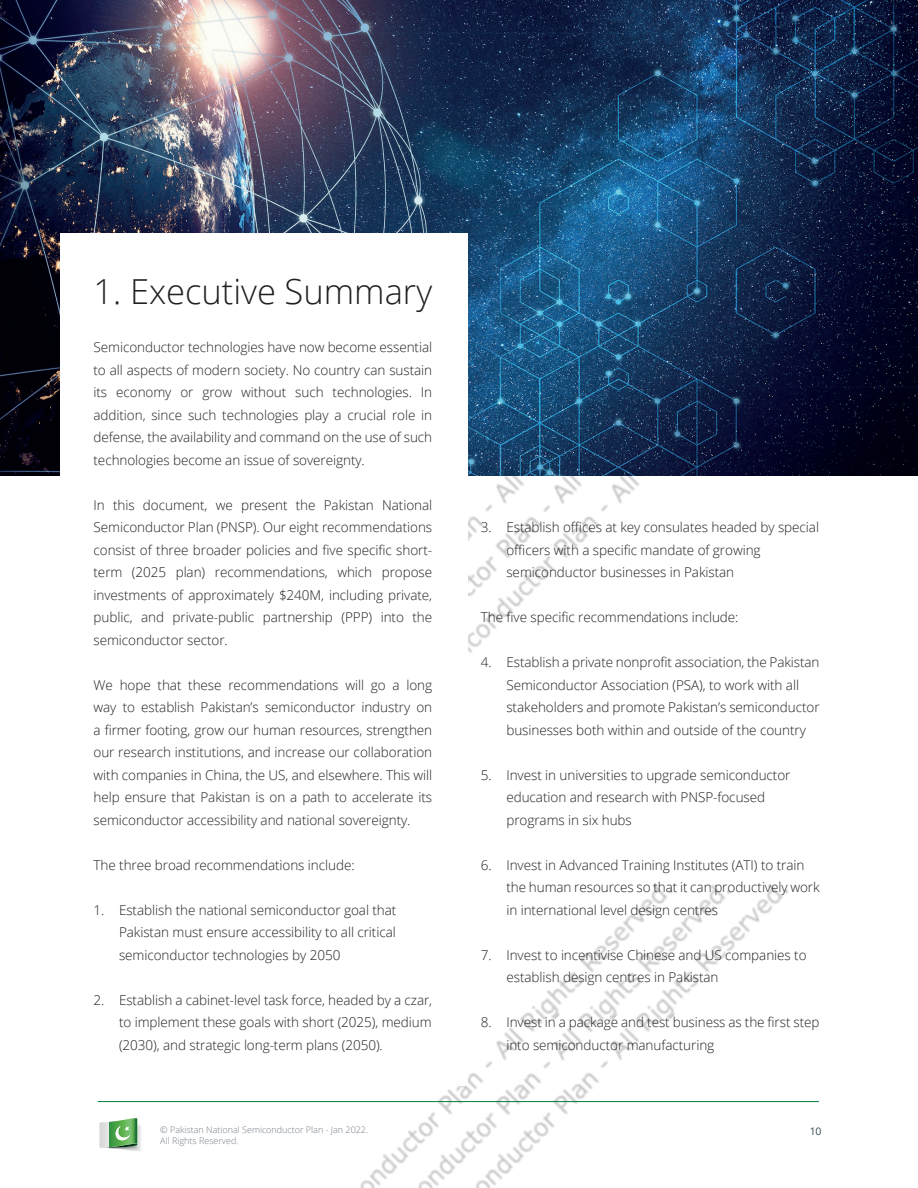
<style>
.page{position:relative;width:918px;height:1188px;background:#fff}
.page>*{position:absolute;margin:0;border:0;box-sizing:border-box;transform-origin:0 0}
.t1{font:300 34.5px "Open Sans";color:#231f20}
.t2{font:300 13.5px/22.5px "Open Sans";letter-spacing:-.005em;color:#231f20}
.t3{font:10.5px "Open Sans";color:#384b55}
.t4{font:300 9px "Open Sans";color:#757d87}
</style>
<div class="page">
<img style="left:238px;top:476px;width:557px;height:712px">
<svg style="left:99px;top:1118px;width:42px;height:33px"></svg>
<hr style="left:98px;top:1101px;width:721px;height:1px;background:#007c3b">
<img style="left:0;top:0;width:918px;height:476px">
<div style="left:60px;top:234px;width:408px;height:852px;background:#fff"></div>
<h1 class="t1" style="left:94px;top:268px;width:340px">1. Executive Summary</h1>
<p class="t2" style="left:94px;top:336px;width:340px;text-align:justify">Semiconductor technologies have now become essential to all aspects of modern society. No country can sustain its economy or grow without such technologies. In addition, since such technologies play a crucial role in defense, the availability and command on the use of such technologies become an issue of sovereignty.</p>
<p class="t2" style="left:94px;top:493px;width:340px;text-align:justify">In this document, we present the Pakistan National Semiconductor Plan (PNSP). Our eight recommendations consist of three broader policies and five specific short&shy;term (2025 plan) recommendations, which propose investments of approximately $240M, including private, public, and private-public partnership (PPP) into the semiconductor sector.</p>
<p class="t2" style="left:94px;top:673px;width:340px;text-align:justify">We hope that these recommendations will go a long way to establish Pakistan’s semiconductor industry on a firmer footing, grow our human resources, strengthen our research institutions, and increase our collaboration with companies in China, the US, and elsewhere. This will help ensure that Pakistan is on a path to accelerate its semiconductor accessibility and national sovereignty.</p>
<p class="t2" style="left:94px;top:853px;width:263px">The three broad recommendations include:</p>
<p class="t2" style="left:119px;top:898px;width:279px;text-align:justify;text-indent:-26px">1. Establish the national semiconductor goal that Pakistan must ensure accessibility to all critical semiconductor technologies by 2050</p>
<p class="t2" style="left:119px;top:988px;width:315px;text-align:justify;text-indent:-26px">2. Establish a cabinet-level task force, headed by a czar, to implement these goals with short (2025), medium (2030), and strategic long-term plans (2050).</p>
<p class="t2" style="left:506px;top:516px;width:314px;text-indent:-26px">3. Establish offices at key consulates headed by special officers with a specific mandate of growing semiconductor businesses in Pakistan</p>
<p class="t2" style="left:481px;top:606px;width:259px">The five specific recommendations include:</p>
<p class="t2" style="left:506px;top:651px;width:315px;text-indent:-26px">4. Establish a private nonprofit association, the Pakistan Semiconductor Association (PSA), to work with all stakeholders and promote Pakistan’s semiconductor businesses both within and outside of the country</p>
<p class="t2" style="left:506px;top:763px;width:286px;text-indent:-26px">5. Invest in universities to upgrade semiconductor education and research with PNSP-focused programs in six hubs</p>
<p class="t2" style="left:506px;top:853px;width:315px;text-indent:-26px">6. Invest in Advanced Training Institutes (ATI) to train the human resources so that it can productively work in international level design centres</p>
<p class="t2" style="left:506px;top:943px;width:302px;text-indent:-26px">7. Invest to incentivise Chinese and US companies to establish design centres in Pakistan</p>
<p class="t2" style="left:506px;top:1011px;width:315px;text-indent:-26px">8. Invest in a package and test business as the first step into semiconductor manufacturing</p>
<p class="t4" style="left:160px;top:1124px;width:210px">© Pakistan National Semiconductor Plan - Jan 2022.</p>
<p class="t3" style="left:810px;top:1124px;width:13px">10</p>
<p class="t4" style="left:160px;top:1135px;width:80px">All Rights Reserved.</p>
</div>
